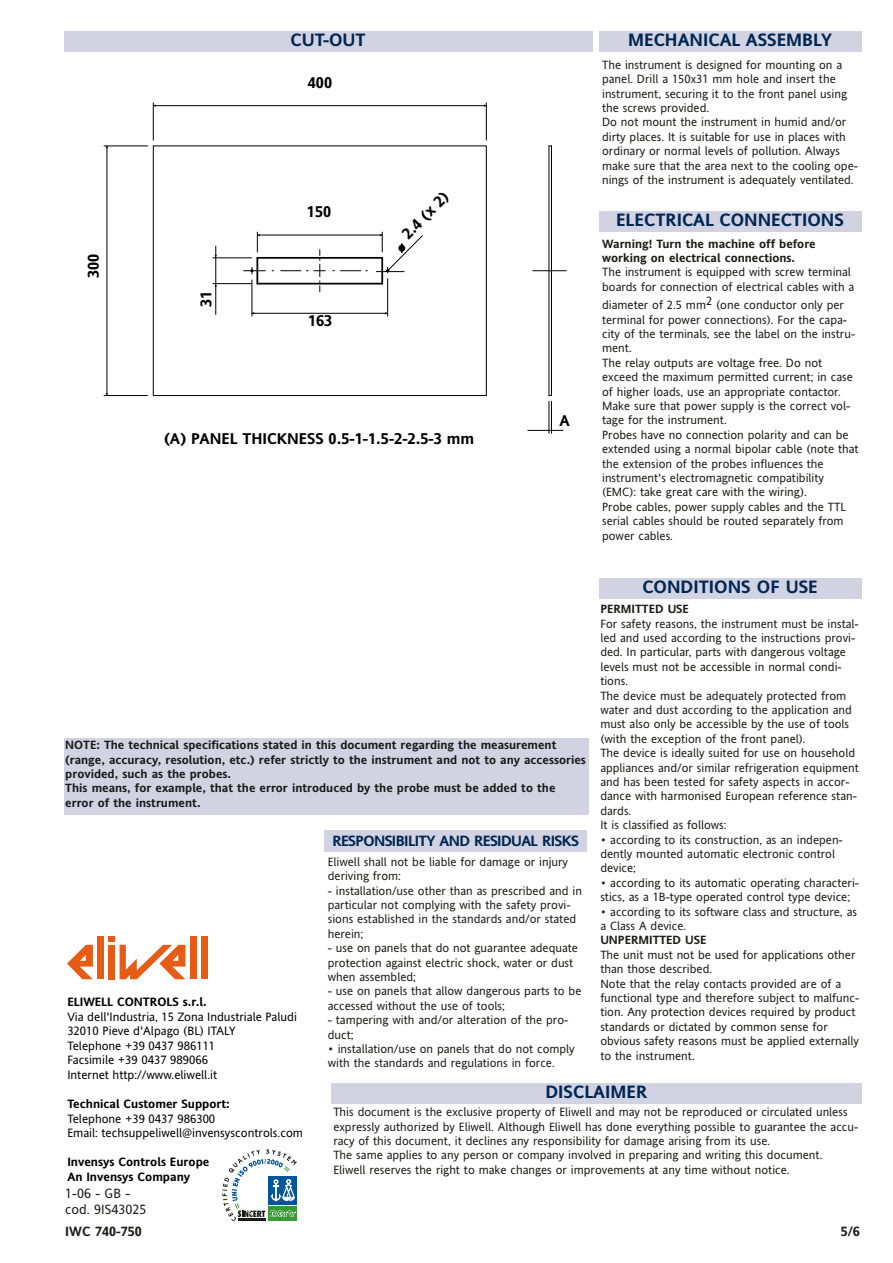
<style>
.page{position:relative;width:893px;height:1263px;background:#fff}
.page>*{position:absolute;margin:0;border:0;box-sizing:border-box;transform-origin:0 0}
.t1{font:700 18px "Invensys Andale";color:#002753}
.t2{font:700 15.6px "Invensys Andale";color:#000}
.t3{font:700 15px "Invensys Andale";letter-spacing:-.04em;color:#002753}
.t4{font:13.5px/15.6px "Invensys Andale";color:#1b1b19}
.t5{font:700 13.5px "Invensys Andale";color:#1b1b19}
.t6{font:12.15px/14.5px "Invensys Andale";color:#000}
.t7{font:700 12.15px/14.5px "Invensys Andale";color:#000}
.t8{font:12px/14.4px "Invensys Andale";color:#1b1b19}
.t9{font:700 12px/14.4px "Invensys Andale";color:#1b1b19}
</style>
<div class="page">
<div style="left:598px;top:32px;width:263px;height:20px;background:#d1d3e3"></div>
<div style="left:598px;top:211px;width:263px;height:20px;background:#d1d3e3"></div>
<div style="left:598px;top:578px;width:263px;height:20px;background:#d1d3e3"></div>
<div style="left:64px;top:739px;width:524px;height:76px;background:#d1d3e3"></div>
<svg style="left:108px;top:936px;width:6px;height:6px"></svg>
<div style="left:108px;top:945px;width:6px;height:34px;background:#e65b16"></div>
<div style="left:97px;top:936px;width:6px;height:43px;background:#e65b16"></div>
<div style="left:201px;top:936px;width:7px;height:43px;background:#e65b16"></div>
<div style="left:190px;top:936px;width:6px;height:43px;background:#e65b16"></div>
<svg style="left:67px;top:945px;width:26px;height:34px"></svg>
<svg style="left:120px;top:945px;width:65px;height:34px"></svg>
<svg style="left:222px;top:1149px;width:75px;height:72px"></svg>
<div style="left:324px;top:831px;width:263px;height:21px;background:#d1d3e3"></div>
<div style="left:331px;top:1084px;width:530px;height:20px;background:#d1d3e3"></div>
<hr style="left:528px;top:430px;width:35px;height:1px;background:#000">
<hr style="left:548px;top:401px;width:1px;height:32px;background:#000">
<hr style="left:551px;top:401px;width:1px;height:32px;background:#000">
<hr style="left:252px;top:313px;width:135px;height:1px;background:#000">
<hr style="left:252px;top:280px;width:1px;height:36px;background:#000">
<hr style="left:387px;top:279px;width:1px;height:37px;background:#000">
<hr style="left:153px;top:105px;width:333px;height:1px;background:#000">
<hr style="left:153px;top:103px;width:1px;height:37px;background:#000">
<hr style="left:486px;top:103px;width:1px;height:37px;background:#000">
<hr style="left:107px;top:146px;width:1px;height:250px;background:#000">
<hr style="left:104px;top:395px;width:43px;height:1px;background:#000">
<hr style="left:104px;top:146px;width:43px;height:1px;background:#000">
<hr style="left:215px;top:246px;width:1px;height:69px;background:#000">
<hr style="left:213px;top:283px;width:38px;height:1px;background:#000">
<hr style="left:213px;top:258px;width:38px;height:1px;background:#000">
<hr style="left:257px;top:235px;width:125px;height:1px;background:#000">
<svg style="left:257px;top:232px;width:3px;height:20px"></svg>
<hr style="left:256px;top:258px;width:2px;height:26px;background:#000">
<hr style="left:257px;top:283px;width:125px;height:2px;background:#000">
<hr style="left:381px;top:258px;width:2px;height:26px;background:#000">
<hr style="left:257px;top:257px;width:125px;height:2px;background:#000">
<svg style="left:340px;top:270px;width:27px;height:1px"></svg>
<svg style="left:281px;top:270px;width:27px;height:1px"></svg>
<svg style="left:243px;top:267px;width:22px;height:7px"></svg>
<svg style="left:314px;top:250px;width:11px;height:42px"></svg>
<svg style="left:376px;top:232px;width:47px;height:41px"></svg>
<hr style="left:153px;top:146px;width:333px;height:1px;background:#000">
<hr style="left:153px;top:395px;width:333px;height:1px;background:#000">
<hr style="left:486px;top:146px;width:1px;height:250px;background:#000">
<hr style="left:153px;top:146px;width:1px;height:250px;background:#000">
<hr style="left:548px;top:146px;width:1px;height:250px;background:#000">
<hr style="left:551px;top:146px;width:1px;height:250px;background:#000">
<hr style="left:533px;top:270px;width:33px;height:1px;background:#000">
<div style="left:64px;top:32px;width:528px;height:20px;background:#d1d3e3"></div>
<h2 class="t2" style="left:88px;top:278px;width:26px;rotate:-90deg">300</h2>
<h1 class="t1" style="left:290px;top:33px;width:77px">CUT-OUT</h1>
<h2 class="t2" style="left:200px;top:307px;width:18px;rotate:-90deg">31</h2>
<h2 class="t2" style="left:308px;top:77px;width:26px">400</h2>
<h2 class="t2" style="left:307px;top:206px;width:26px">150</h2>
<h2 class="t2" style="left:308px;top:315px;width:26px">163</h2>
<h2 class="t2" style="left:400px;top:232px;width:60px;rotate:-45deg">2.4 (x 2)</h2>
<h2 class="t2" style="left:164px;top:432px;width:312px">(A) PANEL THICKNESS 0.5-1-1.5-2-2.5-3 mm</h2>
<h2 class="t2" style="left:559px;top:415px;width:12px">A</h2>
<h1 class="t1" style="left:628px;top:33px;width:205px">MECHANICAL ASSEMBLY</h1>
<p class="t8" style="left:602px;top:58px;width:257px">The instrument is designed for mounting on a panel. Drill a 150x31 mm hole and insert the instrument, securing it to the front panel using the screws provided.<br>Do not mount the instrument in humid and/or dirty places. It is suitable for use in places with ordinary or normal levels of pollution. Always make sure that the area next to the cooling ope&shy;nings of the instrument is adequately ventilated.</p>
<h1 class="t1" style="left:616px;top:213px;width:229px">ELECTRICAL CONNECTIONS</h1>
<p class="t9" style="left:602px;top:237px;width:215px">Warning! Turn the machine off before working on electrical connections.</p>
<p class="t8" style="left:602px;top:266px;width:254px">The instrument is equipped with screw terminal boards for connection of electrical cables with a</p>
<p class="t8" style="left:602px;top:299px;width:258px">diameter of 2.5 mm2 (one conductor only per terminal for power connections). For the capa&shy;city of the terminals, see the label on the instru&shy;ment.<br>The relay outputs are voltage free. Do not exceed the maximum permitted current; in case of higher loads, use an appropriate contactor.<br>Make sure that power supply is the correct vol&shy;tage for the instrument.<br>Probes have no connection polarity and can be extended using a normal bipolar cable (note that the extension of the probes influences the instrument's electromagnetic compatibility (EMC): take great care with the wiring).<br>Probe cables, power supply cables and the TTL serial cables should be routed separately from power cables.</p>
<h1 class="t1" style="left:642px;top:579px;width:177px">CONDITIONS OF USE</h1>
<p class="t9" style="left:600px;top:603px;width:90px">PERMITTED USE</p>
<p class="t8" style="left:600px;top:617px;width:260px">For safety reasons, the instrument must be instal&shy;led and used according to the instructions provi&shy;ded. In particular, parts with dangerous voltage levels must not be accessible in normal condi&shy;tions.<br>The device must be adequately protected from water and dust according to the application and must also only be accessible by the use of tools (with the exception of the front panel).<br>The device is ideally suited for use on household appliances and/or similar refrigeration equipment and has been tested for safety aspects in accor&shy;dance with harmonised European reference stan&shy;dards.<br>It is classified as follows:</p>
<p class="t8" style="left:600px;top:833px;width:244px">• according to its construction, as an indepen&shy;dently mounted automatic electronic control device;</p>
<p class="t8" style="left:600px;top:876px;width:260px">• according to its automatic operating characteri&shy;stics, as a 1B-type operated control type device;</p>
<p class="t8" style="left:600px;top:905px;width:258px">• according to its software class and structure, as a Class A device.</p>
<p class="t9" style="left:600px;top:934px;width:108px">UNPERMITTED USE</p>
<p class="t8" style="left:600px;top:948px;width:260px">The unit must not be used for applications other than those described.<br>Note that the relay contacts provided are of a functional type and therefore subject to malfunc&shy;tion. Any protection devices required by product standards or dictated by common sense for obvious safety reasons must be applied externally to the instrument.</p>
<p class="t9" style="left:65px;top:739px;width:522px">NOTE: The technical specifications stated in this document regarding the measurement (range, accuracy, resolution, etc.) refer strictly to the instrument and not to any accessories provided, such as the probes.<br>This means, for example, that the error introduced by the probe must be added to the error of the instrument.</p>
<p class="t3" style="left:332px;top:835px;width:248px">RESPONSIBILITY AND RESIDUAL RISKS</p>
<p class="t8" style="left:328px;top:855px;width:242px">Eliwell shall not be liable for damage or injury deriving from:</p>
<p class="t8" style="left:328px;top:884px;width:256px">- installation/use other than as prescribed and in particular not complying with the safety provi&shy;sions established in the standards and/or stated herein;</p>
<p class="t8" style="left:328px;top:942px;width:252px">- use on panels that do not guarantee adequate protection against electric shock, water or dust when assembled;</p>
<p class="t8" style="left:328px;top:985px;width:255px">- use on panels that allow dangerous parts to be accessed without the use of tools;</p>
<p class="t8" style="left:328px;top:1014px;width:242px">- tampering with and/or alteration of the pro&shy;duct;</p>
<p class="t8" style="left:328px;top:1043px;width:248px">• installation/use on panels that do not comply with the standards and regulations in force.</p>
<p class="t7" style="left:67px;top:996px;width:141px">ELIWELL CONTROLS s.r.l.</p>
<p class="t6" style="left:67px;top:1010px;width:231px">Via dell'Industria, 15 Zona Industriale Paludi 32010 Pieve d'Alpago (BL) ITALY<br>Telephone +39 0437 986111<br>Facsimile +39 0437 989066<br>Internet http://www.eliwell.it</p>
<p class="t7" style="left:67px;top:1098px;width:164px">Technical Customer Support:</p>
<p class="t6" style="left:67px;top:1112px;width:237px">Telephone +39 0437 986300<br>Email: techsuppeliwell@invensyscontrols.com</p>
<p class="t7" style="left:67px;top:1156px;width:143px">Invensys Controls Europe<br>An Invensys Company</p>
<h1 class="t1" style="left:545px;top:1085px;width:103px">DISCLAIMER</h1>
<p class="t8" style="left:333px;top:1106px;width:526px">This document is the exclusive property of Eliwell and may not be reproduced or circulated unless expressly authorized by Eliwell. Although Eliwell has done everything possible to guarantee the accu&shy;racy of this document, it declines any responsibility for damage arising from its use.<br>The same applies to any person or company involved in preparing and writing this document.<br>Eliwell reserves the right to make changes or improvements at any time without notice.</p>
<p class="t4" style="left:65px;top:1187px;width:83px">1-06 - GB - cod. 9IS43025</p>
<p class="t5" style="left:65px;top:1226px;width:78px">IWC 740-750</p>
<p class="t5" style="left:840px;top:1226px;width:21px">5/6</p>
</div>
